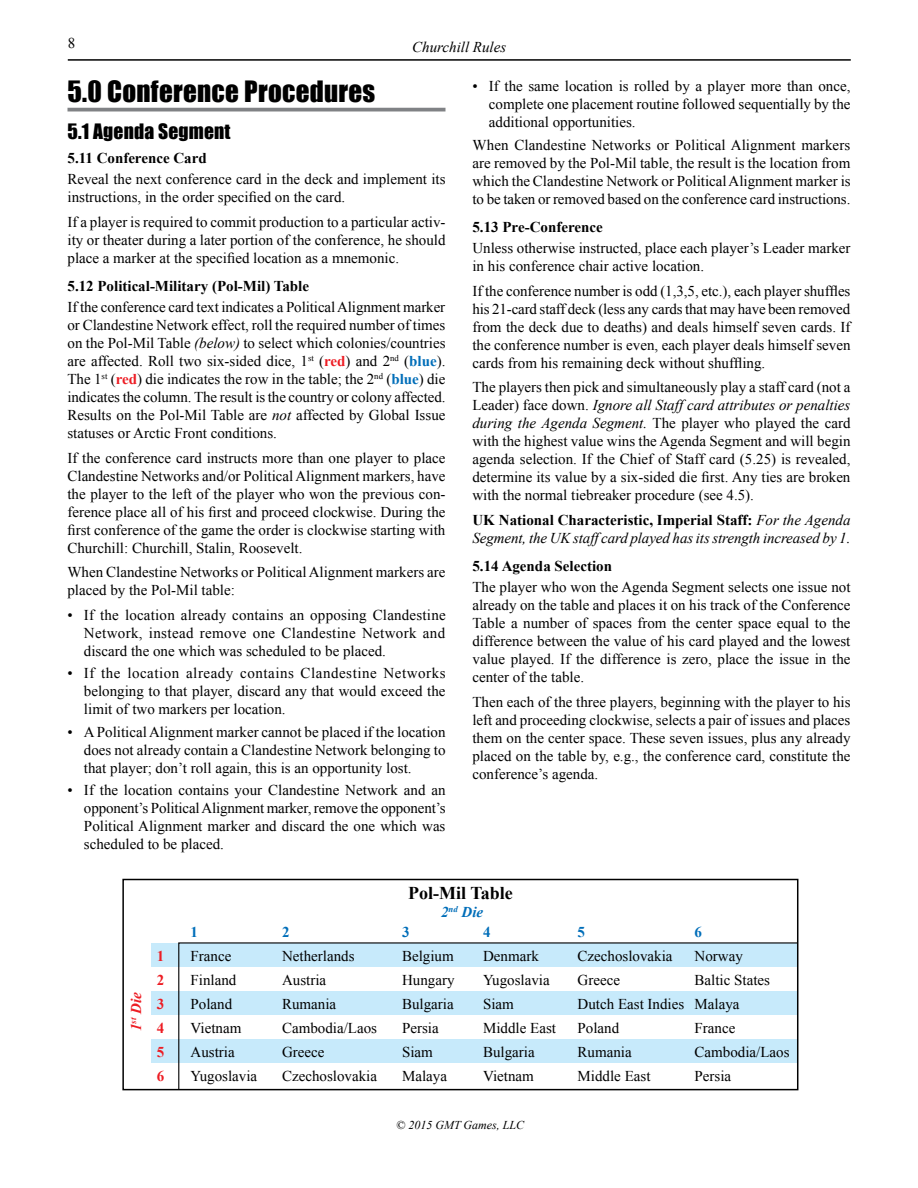
<style>
.page{position:relative;width:918px;height:1188px;background:#fff}
.page>*{position:absolute;margin:0;border:0;box-sizing:border-box;transform-origin:0 0}
.t1{font:27px "Impact";letter-spacing:.01em;color:#000}
.t2{font:19.5px "Impact";letter-spacing:.01em;color:#000}
.t3{font:700 18px "Times New Roman";color:#000}
.t4{font:15px/18px "Times New Roman";color:#000;text-align:justify}
.t5{font:italic 15px/18px "Times New Roman";letter-spacing:-.005em;color:#000}
.t6{font:700 15px "Times New Roman";color:#000}
.t7{font:italic 700 15px "Times New Roman";color:#006eb9}
.t8{font:700 15px "Times New Roman";color:#006eb9}
.t9{font:700 15px "Times New Roman";color:#ed1d24}
.t10{font:italic 700 15px "Times New Roman";color:#ed1d24}
.t11{font:italic 12px "Times New Roman";color:#000}
.s1{font-style:italic}
.s2{font-weight:700;color:#ed1d24}
.s3{font-weight:700;color:#006eb9}
.s4{font-weight:700;font-style:normal}
</style>
<div class="page">
<hr style="left:68px;top:59px;width:783px;height:2px;background:#000">
<hr style="left:68px;top:108px;width:378px;height:3px;background:#808285">
<div style="left:152px;top:943px;width:646px;height:24px;background:#c7eafb"></div>
<div style="left:152px;top:991px;width:646px;height:24px;background:#c7eafb"></div>
<div style="left:152px;top:1039px;width:646px;height:24px;background:#c7eafb"></div>
<div style="left:122px;top:879px;width:676px;height:211px;border:2px solid #000"></div>
<svg style="left:178px;top:942px;width:621px;height:149px"></svg>
<p class="t4" style="left:68px;top:34px;width:9px">8</p>
<p class="t5" style="left:412px;top:38px;width:96px">Churchill Rules</p>
<h1 class="t1" style="left:68px;top:75px;width:309px">5.0 Conference Procedures</h1>
<h2 class="t2" style="left:68px;top:120px;width:165px">5.1 Agenda Segment</h2>
<p class="t6" style="left:68px;top:149px;width:141px">5.11 Conference Card</p>
<p class="t4" style="left:68px;top:170px;width:380px">Reveal the next conference card in the deck and implement its instructions, in the order specified on the card.</p>
<p class="t4" style="left:68px;top:213px;width:380px">If a player is required to commit production to a particular activ&shy;ity or theater during a later portion of the conference, he should place a marker at the specified location as a mnemonic.</p>
<p class="t6" style="left:68px;top:277px;width:243px">5.12 Political-Military (Pol-Mil) Table</p>
<p class="t4" style="left:67px;top:298px;width:380px">If the conference card text indicates a Political Alignment marker or Clandestine Network effect, roll the required number of times on the Pol-Mil Table <span class="s1">(below)</span> to select which colonies/countries are affected. Roll two six-sided dice, 1<sup>st</sup> (<span class="s2">red</span>) and 2<sup>nd</sup> (<span class="s3">blue</span>).<br>The 1<sup>st</sup> (<span class="s2">red</span>) die indicates the row in the table; the 2<sup>nd</sup> (<span class="s3">blue</span>) die indicates the column. The result is the country or colony affected.<br>Results on the Pol-Mil Table are <span class="s1">not</span> affected by Global Issue statuses or Arctic Front conditions.</p>
<p class="t4" style="left:67px;top:449px;width:380px">If the conference card instructs more than one player to place Clandestine Networks and/or Political Alignment markers, have the player to the left of the player who won the previous con&shy;ference place all of his first and proceed clockwise. During the first conference of the game the order is clockwise starting with Churchill: Churchill, Stalin, Roosevelt.</p>
<p class="t4" style="left:67px;top:563px;width:380px">When Clandestine Networks or Political Alignment markers are placed by the Pol-Mil table:</p>
<p class="t4" style="left:84px;top:606px;width:363px;text-indent:-16px">• If the location already contains an opposing Clandestine Network, instead remove one Clandestine Network and discard the one which was scheduled to be placed.</p>
<p class="t4" style="left:84px;top:664px;width:363px;text-indent:-16px">• If the location already contains Clandestine Networks belonging to that player, discard any that would exceed the limit of two markers per location.</p>
<p class="t4" style="left:84px;top:723px;width:363px;text-indent:-16px">• A Political Alignment marker cannot be placed if the location does not already contain a Clandestine Network belonging to that player; don’t roll again, this is an opportunity lost.</p>
<p class="t4" style="left:84px;top:781px;width:363px;text-indent:-16px">• If the location contains your Clandestine Network and an opponent’s Political Alignment marker, remove the opponent’s Political Alignment marker and discard the one which was scheduled to be placed.</p>
<p class="t4" style="left:489px;top:77px;width:363px;text-indent:-16px">• If the same location is rolled by a player more than once, complete one placement routine followed sequentially by the additional opportunities.</p>
<p class="t4" style="left:472px;top:136px;width:380px">When Clandestine Networks or Political Alignment markers are removed by the Pol-Mil table, the result is the location from which the Clandestine Network or Political Alignment marker is to be taken or removed based on the conference card instructions.</p>
<p class="t6" style="left:472px;top:218px;width:132px">5.13 Pre-Conference</p>
<p class="t4" style="left:472px;top:239px;width:380px">Unless otherwise instructed, place each player’s Leader marker in his conference chair active location.</p>
<p class="t4" style="left:472px;top:282px;width:380px">If the conference number is odd (1,3,5, etc.), each player shuffles his 21-card staff deck (less any cards that may have been removed from the deck due to deaths) and deals himself seven cards. If the conference number is even, each player deals himself seven cards from his remaining deck without shuffling.</p>
<p class="t4" style="left:472px;top:378px;width:380px">The players then pick and simultaneously play a staff card (not a Leader) face down. <span class="s1">Ignore all Staff card attributes or penalties during the Agenda Segment.</span> The player who played the card with the highest value wins the Agenda Segment and will begin agenda selection. If the Chief of Staff card (5.25) is revealed, determine its value by a six-sided die first. Any ties are broken with the normal tiebreaker procedure (see 4.5).</p>
<p class="t5" style="left:472px;top:511px;width:380px"><span class="s4">UK National Characteristic, Imperial Staff:</span> For the Agenda<br>Segment, the UK staff card played has its strength increased by 1.</p>
<p class="t6" style="left:472px;top:558px;width:141px">5.14 Agenda Selection</p>
<p class="t4" style="left:472px;top:578px;width:380px">The player who won the Agenda Segment selects one issue not already on the table and places it on his track of the Conference Table a number of spaces from the center space equal to the difference between the value of his card played and the lowest value played. If the difference is zero, place the issue in the center of the table.</p>
<p class="t4" style="left:472px;top:693px;width:380px">Then each of the three players, beginning with the player to his left and proceeding clockwise, selects a pair of issues and places them on the center space. These seven issues, plus any already placed on the table by, e.g., the conference card, constitute the conference’s agenda.</p>
<p class="t3" style="left:408px;top:883px;width:106px">Pol-Mil Table</p>
<p class="t7" style="left:441px;top:904px;width:44px">2<sup>nd</sup> Die</p>
<p class="t10" style="left:128px;top:1031px;width:40px;rotate:-90deg">1<sup>st</sup> Die</p>
<p class="t8" style="left:191px;top:923px;width:9px">1</p>
<p class="t8" style="left:282px;top:923px;width:9px">2</p>
<p class="t8" style="left:402px;top:923px;width:9px">3</p>
<p class="t8" style="left:483px;top:923px;width:9px">4</p>
<p class="t8" style="left:578px;top:923px;width:9px">5</p>
<p class="t8" style="left:695px;top:923px;width:9px">6</p>
<p class="t9" style="left:157px;top:947px;width:9px">1</p>
<p class="t4" style="left:191px;top:947px;width:42px">France</p>
<p class="t4" style="left:282px;top:947px;width:74px">Netherlands</p>
<p class="t4" style="left:402px;top:947px;width:53px">Belgium</p>
<p class="t4" style="left:483px;top:947px;width:57px">Denmark</p>
<p class="t4" style="left:578px;top:947px;width:96px">Czechoslovakia</p>
<p class="t4" style="left:695px;top:947px;width:50px">Norway</p>
<p class="t9" style="left:157px;top:971px;width:9px">2</p>
<p class="t4" style="left:191px;top:971px;width:47px">Finland</p>
<p class="t4" style="left:282px;top:971px;width:46px">Austria</p>
<p class="t4" style="left:402px;top:971px;width:54px">Hungary</p>
<p class="t4" style="left:483px;top:971px;width:68px">Yugoslavia</p>
<p class="t4" style="left:578px;top:971px;width:44px">Greece</p>
<p class="t4" style="left:695px;top:971px;width:77px">Baltic States</p>
<p class="t9" style="left:157px;top:995px;width:9px">3</p>
<p class="t4" style="left:191px;top:995px;width:43px">Poland</p>
<p class="t4" style="left:282px;top:995px;width:56px">Rumania</p>
<p class="t4" style="left:402px;top:995px;width:53px">Bulgaria</p>
<p class="t4" style="left:483px;top:995px;width:32px">Siam</p>
<p class="t4" style="left:578px;top:995px;width:163px">Dutch East Indies Malaya</p>
<p class="t9" style="left:157px;top:1019px;width:9px">4</p>
<p class="t4" style="left:191px;top:1019px;width:52px">Vietnam</p>
<p class="t4" style="left:282px;top:1019px;width:96px">Cambodia/Laos</p>
<p class="t4" style="left:402px;top:1019px;width:38px">Persia</p>
<p class="t4" style="left:483px;top:1019px;width:74px">Middle East</p>
<p class="t4" style="left:578px;top:1019px;width:43px">Poland</p>
<p class="t4" style="left:695px;top:1019px;width:42px">France</p>
<p class="t9" style="left:157px;top:1043px;width:9px">5</p>
<p class="t4" style="left:191px;top:1043px;width:46px">Austria</p>
<p class="t4" style="left:282px;top:1043px;width:44px">Greece</p>
<p class="t4" style="left:402px;top:1043px;width:32px">Siam</p>
<p class="t4" style="left:483px;top:1043px;width:53px">Bulgaria</p>
<p class="t4" style="left:578px;top:1043px;width:56px">Rumania</p>
<p class="t4" style="left:695px;top:1043px;width:96px">Cambodia/Laos</p>
<p class="t9" style="left:157px;top:1067px;width:9px">6</p>
<p class="t4" style="left:191px;top:1067px;width:68px">Yugoslavia</p>
<p class="t4" style="left:282px;top:1067px;width:96px">Czechoslovakia</p>
<p class="t4" style="left:402px;top:1067px;width:46px">Malaya</p>
<p class="t4" style="left:483px;top:1067px;width:52px">Vietnam</p>
<p class="t4" style="left:578px;top:1067px;width:74px">Middle East</p>
<p class="t4" style="left:695px;top:1067px;width:38px">Persia</p>
<p class="t11" style="left:396px;top:1118px;width:129px">© 2015 GMT Games, LLC</p>
</div>
